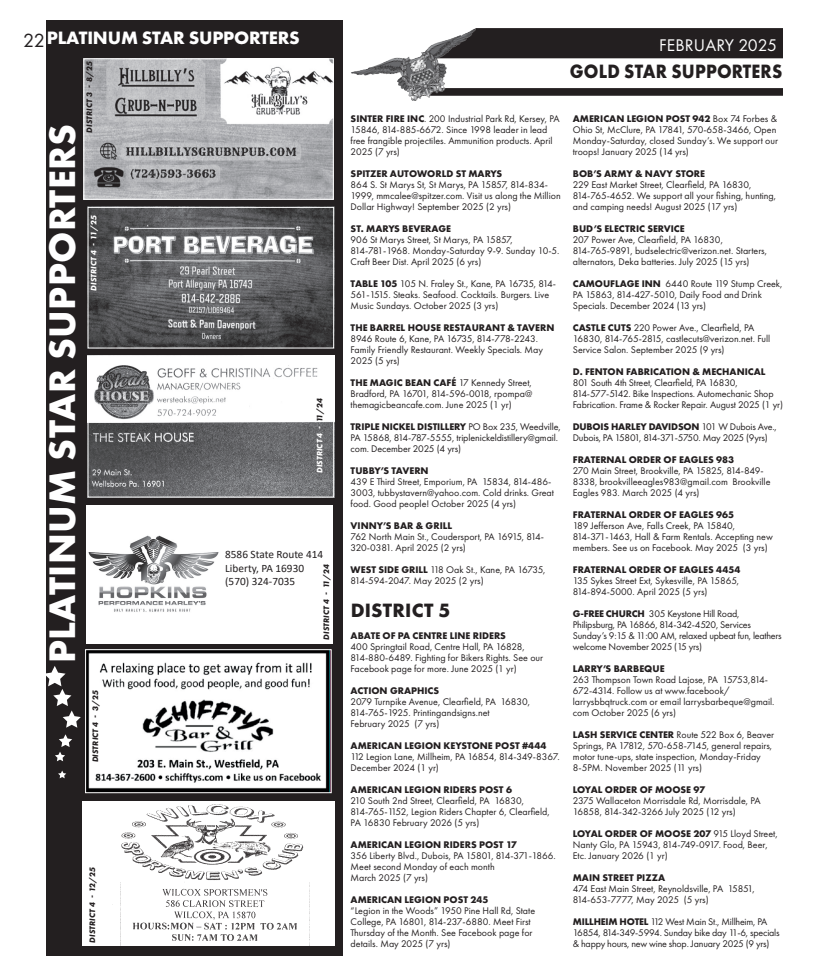
<style>
.page{position:relative;width:828px;height:972px;background:#fff}
.page>*{position:absolute;margin:0;border:0;box-sizing:border-box;transform-origin:0 0}
.t1{font:700 38.4px "Futura PT";letter-spacing:.01em;color:#fff}
.t2{font:700 20px "Futura PT";letter-spacing:.01em;color:#231f20;scale:.9 1}
.t3{font:700 20px "Futura PT";letter-spacing:.01em;color:#231f20}
.t4{font:19.8px "Futura PT";color:#231f20}
.t5{font:700 18.6px "Futura PT";letter-spacing:-.01em;color:#fff}
.t6{font:17.5px "Futura PT";letter-spacing:.005em;color:#fff}
.t7{font:11.3px/13.8px "Calibri";color:#231f20}
.t8{font:10px/11px "Futura PT";color:#231f20}
.t9{font:700 10px "Futura PT";color:#231f20}
.t10{font:10px/11px "Futura PT";letter-spacing:-.02em;color:#231f20}
.t11{font:10px/11px "Futura PT";letter-spacing:-.025em;color:#231f20}
.t12{font:italic 700 8.2px "Futura PT";letter-spacing:.01em;color:#231f20}
.t13{font:italic 700 8.2px "Futura PT";letter-spacing:.01em;color:#fff}
.s1{color:#231f20}
.s2{font-weight:700}
</style>
<div class="page">
<svg style="left:419px;top:28px;width:364px;height:68px"></svg>
<img style="left:409px;top:30px;width:63px;height:29px">
<div style="left:46px;top:20px;width:297px;height:936px;background:#231f20"></div>
<svg style="left:46px;top:666px;width:35px;height:62px"></svg>
<svg style="left:55px;top:734px;width:17px;height:27px"></svg>
<svg style="left:58px;top:771px;width:8px;height:7px"></svg>
<img style="left:82px;top:801px;width:252px;height:144px">
<img style="left:90px;top:358px;width:242px;height:138px">
<div style="left:88px;top:356px;width:246px;height:142px;border:1px solid #fff"></div>
<img style="left:87px;top:651px;width:243px;height:140px">
<div style="left:85px;top:649px;width:247px;height:144px;border:1px solid #fff"></div>
<div style="left:86px;top:505px;width:246px;height:138px;background:#fff"></div>
<img style="left:88px;top:535px;width:131px;height:77px">
<img style="left:85px;top:60px;width:247px;height:138px">
<div style="left:83px;top:58px;width:251px;height:142px;border:1px solid #fff"></div>
<img style="left:90px;top:209px;width:242px;height:138px">
<div style="left:88px;top:207px;width:246px;height:142px;border:1px solid #fff"></div>
<h3 class="t5" style="left:47px;top:25px;width:255px">PLATINUM STAR SUPPORTERS</h3>
<h3 class="t4" style="left:23px;top:29px;width:23px">22</h3>
<h3 class="t6" style="left:178px;top:36px;width:107px">A.B.A.T.E. of PA</h3>
<h3 class="t6" style="left:659px;top:34px;width:119px">FEBRUARY 2025</h3>
<h1 class="t1" style="left:38px;top:663px;width:541px;rotate:-90deg">PLATINUM STAR SUPPORTERS</h1>
<p class="t12" style="left:84px;top:133px;width:74px;rotate:-90deg">DISTRICT 3 - 8/25</p>
<p class="t13" style="left:89px;top:291px;width:77px;rotate:-90deg">DISTRICT 4 - 11/25</p>
<p class="t12" style="left:90px;top:762px;width:74px;rotate:-90deg">DISTRICT 4 - 3/25</p>
<p class="t12" style="left:87px;top:943px;width:78px;rotate:-90deg">DISTRICT 4 - 12/25</p>
<p class="t13" style="left:315px;top:473px;width:77px;rotate:-90deg">DISTRICT 4 - <span class="s1">11/24</span></p>
<p class="t7" style="left:225px;top:547px;width:100px">8586 State Route 414<br>Liberty, PA 16930 (570) 324-7035</p>
<p class="t12" style="left:321px;top:640px;width:77px;rotate:-90deg">DISTRICT 4 - 11/24</p>
<h2 class="t2" style="left:570px;top:59px;width:238px">GOLD STAR SUPPORTERS</h2>
<p class="t8" style="left:351px;top:113px;width:211px"><span class="s2">SINTER FIRE INC</span>. 200 Industrial Park Rd, Kersey, PA 15846, 814-885-6672. Since 1998 leader in lead free frangible projectiles. Ammunition products. April 2025 (7 yrs)</p>
<p class="t9" style="left:351px;top:167px;width:153px">SPITZER AUTOWORLD ST MARYS</p>
<p class="t8" style="left:351px;top:179px;width:212px">864 S. St Marys St, St Marys, PA 15857, 814-834-<br>1999, mmcalee@spitzer.com. Visit us along the Million<br>Dollar Highway! September 2025 (2 yrs)</p>
<p class="t9" style="left:351px;top:222px;width:102px">ST. MARYS BEVERAGE</p>
<p class="t8" style="left:351px;top:234px;width:210px">906 St Marys Street, St Marys, PA 15857,<br>814-781-1968. Monday-Saturday 9-9. Sunday 10-5.<br>Craft Beer Dist. April 2025 (6 yrs)</p>
<p class="t8" style="left:351px;top:278px;width:207px"><span class="s2">TABLE 105</span> 105 N. Fraley St., Kane, PA 16735, 814-<br>561-1515. Steaks. Seafood. Cocktails. Burgers. Live<br>Music Sundays. October 2025 (3 yrs)</p>
<p class="t9" style="left:351px;top:321px;width:205px">THE BARREL HOUSE RESTAURANT &amp; TAVERN</p>
<p class="t8" style="left:351px;top:333px;width:194px">8946 Route 6, Kane, PA 16735, 814-778-2243.<br>Family Friendly Restaurant. Weekly Specials. May<br>2025 (5 yrs)</p>
<p class="t8" style="left:351px;top:377px;width:183px;text-align:justify"><span class="s2">THE MAGIC BEAN CAFÉ</span> 17 Kennedy Street, Bradford, PA 16701, 814-596-0018, rpompa@ themagicbeancafe.com. June 2025 (1 yr)</p>
<p class="t8" style="left:351px;top:421px;width:212px"><span class="s2">TRIPLE NICKEL DISTILLERY</span> PO Box 235, Weedville,<br>PA 15868, 814-787-5555, triplenickeldistillery@gmail. com. December 2025 (4 yrs)</p>
<p class="t9" style="left:351px;top:464px;width:80px">TUBBY’S TAVERN</p>
<p class="t8" style="left:351px;top:476px;width:205px">439 E Third Street, Emporium, PA 15834, 814-486-<br>3003, tubbystavern@yahoo.com. Cold drinks. Great food. Good people! October 2025 (4 yrs)</p>
<p class="t9" style="left:351px;top:519px;width:103px">VINNY’S BAR &amp; GRILL</p>
<p class="t8" style="left:351px;top:531px;width:195px">762 North Main St., Coudersport, PA 16915, 814-<br>320-0381. April 2025 (2 yrs)</p>
<p class="t11" style="left:351px;top:564px;width:196px"><span class="s2">WEST SIDE GRILL</span> 118 Oak St., Kane, PA 16735,<br>814-594-2047. May 2025 (2 yrs)</p>
<h2 class="t3" style="left:351px;top:597px;width:101px">DISTRICT 5</h2>
<p class="t9" style="left:351px;top:629px;width:157px">ABATE OF PA CENTRE LINE RIDERS</p>
<p class="t8" style="left:351px;top:641px;width:194px">400 Springtail Road, Centre Hall, PA 16828,<br>814-880-6489. Fighting for Bikers Rights. See our<br>Facebook page for more. June 2025 (1 yr)</p>
<p class="t9" style="left:351px;top:684px;width:90px">ACTION GRAPHICS</p>
<p class="t8" style="left:351px;top:696px;width:181px">2079 Turnpike Avenue, Clearfield, PA 16830,<br>814-765-1925. Printingandsigns.net<br>February 2025 (7 yrs)</p>
<p class="t9" style="left:351px;top:739px;width:197px">AMERICAN LEGION KEYSTONE POST #444</p>
<p class="t8" style="left:351px;top:751px;width:211px">112 Legion Lane, Millheim, PA 16854, 814-349-8367.<br>December 2024 (1 yr)</p>
<p class="t9" style="left:351px;top:783px;width:163px">AMERICAN LEGION RIDERS POST 6</p>
<p class="t8" style="left:351px;top:795px;width:201px">210 South 2nd Street, Clearfield, PA 16830,<br>814-765-1152, Legion Riders Chapter 6, Clearfield,<br>PA 16830 February 2026 (5 yrs)</p>
<p class="t9" style="left:351px;top:838px;width:168px">AMERICAN LEGION RIDERS POST 17</p>
<p class="t8" style="left:351px;top:850px;width:207px">356 Liberty Blvd., Dubois, PA 15801, 814-371-1866.<br>Meet second Monday of each month<br>March 2025 (7 yrs)</p>
<p class="t9" style="left:351px;top:893px;width:139px">AMERICAN LEGION POST 245</p>
<p class="t8" style="left:351px;top:905px;width:186px">“Legion in the Woods” 1950 Pine Hall Rd, State College, PA 16801, 814-237-6880. Meet First Thursday of the Month. See Facebook page for details. May 2025 (7 yrs)</p>
<p class="t8" style="left:573px;top:113px;width:207px"><span class="s2">AMERICAN LEGION POST 942</span> Box 74 Forbes &amp; Ohio St, McClure, PA 17841, 570-658-3466, Open Monday-Saturday, closed Sunday’s. We support our troops! January 2025 (14 yrs)</p>
<p class="t9" style="left:573px;top:167px;width:134px">BOB’S ARMY &amp; NAVY STORE</p>
<p class="t8" style="left:573px;top:179px;width:205px">229 East Market Street, Clearfield, PA 16830,<br>814-765-4652. We support all your fishing, hunting, and camping needs! August 2025 (17 yrs)</p>
<p class="t9" style="left:573px;top:222px;width:113px">BUD’S ELECTRIC SERVICE</p>
<p class="t8" style="left:573px;top:234px;width:196px">207 Power Ave, Clearfield, PA 16830,<br>814-765-9891, budselectric@verizon.net. Starters, alternators, Deka batteries. July 2025 (15 yrs)</p>
<p class="t8" style="left:573px;top:278px;width:211px"><span class="s2">CAMOUFLAGE INN</span> 6440 Route 119 Stump Creek,<br>PA 15863, 814-427-5010, Daily Food and Drink<br>Specials. December 2024 (13 yrs)</p>
<p class="t8" style="left:573px;top:322px;width:199px"><span class="s2">CASTLE CUTS</span> 220 Power Ave., Clearfield, PA<br>16830, 814-765-2815, castlecuts@verizon.net. Full<br>Service Salon. September 2025 (9 yrs)</p>
<p class="t9" style="left:573px;top:365px;width:194px">D. FENTON FABRICATION &amp; MECHANICAL</p>
<p class="t8" style="left:573px;top:377px;width:212px">801 South 4th Street, Clearfield, PA 16830,<br>814-577-5142. Bike Inspections. Automechanic Shop<br>Fabrication. Frame &amp; Rocker Repair. August 2025 (1 yr)</p>
<p class="t10" style="left:573px;top:421px;width:205px"><span class="s2">DUBOIS HARLEY DAVIDSON</span> 101 W Dubois Ave.,<br>Dubois, PA 15801, 814-371-5750. May 2025 (9yrs)</p>
<p class="t9" style="left:573px;top:453px;width:163px">FRATERNAL ORDER OF EAGLES 983</p>
<p class="t8" style="left:573px;top:465px;width:199px">270 Main Street, Brookville, PA 15825, 814-849-<br>8338, brookvilleeagles983@gmail.com Brookville<br>Eagles 983. March 2025 (4 yrs)</p>
<p class="t9" style="left:573px;top:508px;width:163px">FRATERNAL ORDER OF EAGLES 965</p>
<p class="t8" style="left:573px;top:520px;width:202px">189 Jefferson Ave, Falls Creek, PA 15840,<br>814-371-1463, Hall &amp; Farm Rentals. Accepting new members. See us on Facebook. May 2025 (3 yrs)</p>
<p class="t9" style="left:573px;top:563px;width:169px">FRATERNAL ORDER OF EAGLES 4454</p>
<p class="t8" style="left:573px;top:575px;width:168px">135 Sykes Street Ext, Sykesville, PA 15865,<br>814-894-5000. April 2025 (5 yrs)</p>
<p class="t10" style="left:573px;top:608px;width:210px"><span class="s2">G-FREE CHURCH</span> 305 Keystone Hill Road, Philipsburg, PA 16866, 814-342-4520, Services Sunday’s 9:15 &amp; 11:00 AM, relaxed upbeat fun, leathers welcome November 2025 (15 yrs)</p>
<p class="t9" style="left:573px;top:662px;width:93px">LARRY’S BARBEQUE</p>
<p class="t8" style="left:573px;top:674px;width:203px">263 Thompson Town Road Lajose, PA 15753,814- 672-4314. Follow us at www.facebook/ larrysbbqtruck.com or email larrysbarbeque@gmail. com October 2025 (6 yrs)</p>
<p class="t8" style="left:573px;top:729px;width:203px"><span class="s2">LASH SERVICE CENTER</span> Route 522 Box 6, Beaver Springs, PA 17812, 570-658-7145, general repairs, motor tune-ups, state inspection, Monday-Friday 8-5PM. November 2025 (11 yrs)</p>
<p class="t9" style="left:573px;top:783px;width:134px">LOYAL ORDER OF MOOSE 97</p>
<p class="t8" style="left:573px;top:795px;width:189px">2375 Wallaceton Morrisdale Rd, Morrisdale, PA<br>16858, 814-342-3266 July 2025 (12 yrs)</p>
<p class="t8" style="left:573px;top:828px;width:206px"><span class="s2">LOYAL ORDER OF MOOSE 207</span> 915 Lloyd Street,<br>Nanty Glo, PA 15943, 814-749-0917. Food, Beer,<br>Etc. January 2026 (1 yr)</p>
<p class="t9" style="left:573px;top:871px;width:94px">MAIN STREET PIZZA</p>
<p class="t8" style="left:573px;top:883px;width:183px">474 East Main Street, Reynoldsville, PA 15851,<br>814-653-7777, May 2025 (5 yrs)</p>
<p class="t10" style="left:573px;top:916px;width:208px"><span class="s2">MILLHEIM HOTEL</span> 112 West Main St., Millheim, PA<br>16854, 814-349-5994. Sunday bike day 11-6, specials &amp; happy hours, new wine shop. January 2025 (9 yrs)</p>
</div>
